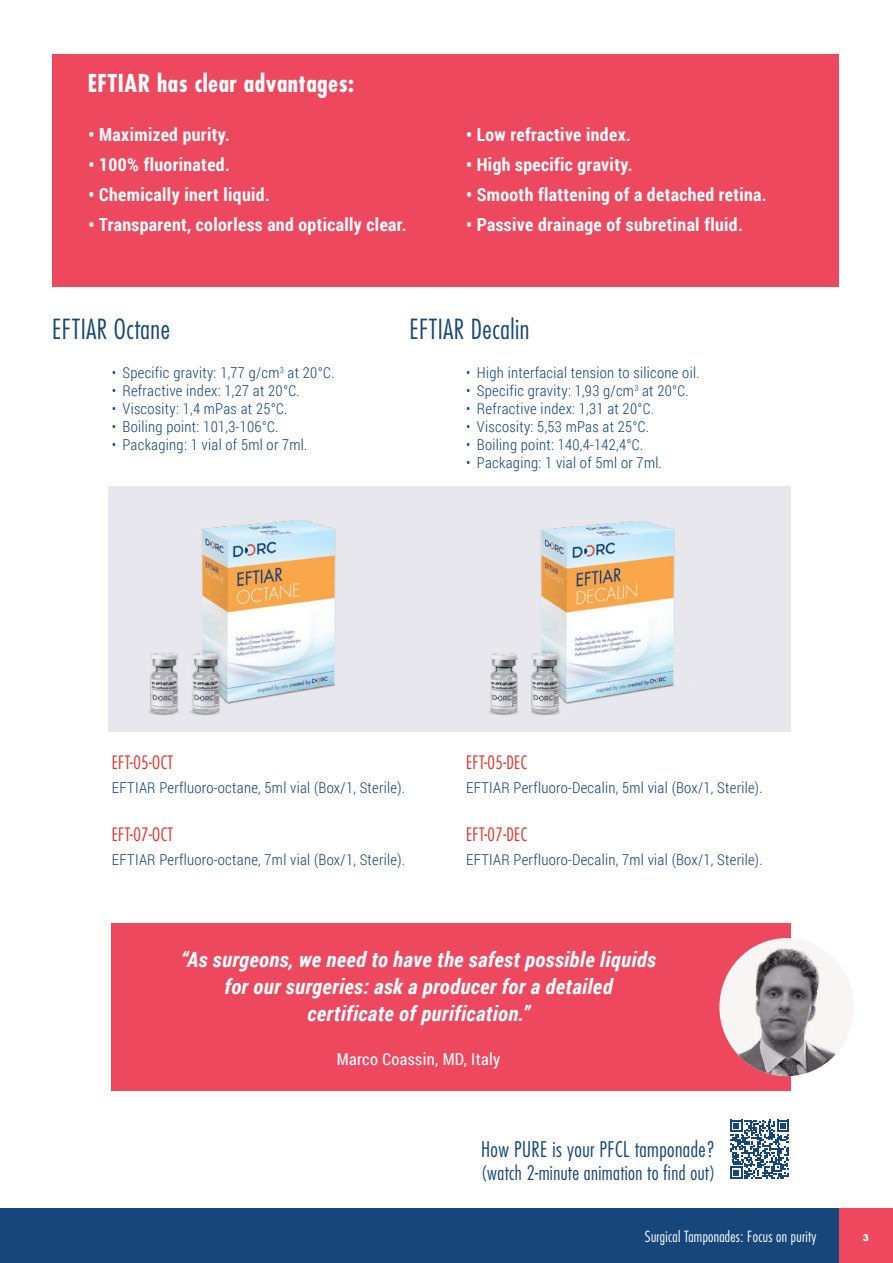
<style>
.page{position:relative;width:893px;height:1263px;background:#fff}
.page>*{position:absolute;margin:0;border:0;box-sizing:border-box;transform-origin:0 0}
.t1{font:300 condensed 27px "Futura";letter-spacing:.02em;color:#17467a}
.t2{font:700 condensed 24px "Futura";letter-spacing:.02em;color:#fff}
.t3{font:italic 700 21px/27px "Roboto Condensed";letter-spacing:.02em;color:#fff;text-align:center}
.t4{font:300 condensed 21px "Futura";letter-spacing:.02em;color:#17467a}
.t5{font:300 condensed 19.5px "Futura";letter-spacing:.02em;color:#17467a}
.t6{font:700 18px "Roboto Condensed";letter-spacing:.02em;color:#fff}
.t7{font:300 condensed 18px "Futura";letter-spacing:.02em;color:#eb2e2a}
.t8{font:16.5px "Roboto Condensed";letter-spacing:.02em;color:#fff}
.t9{font:300 15px "Roboto Condensed";letter-spacing:.02em;color:#17467a}
.t10{font:300 condensed 15px "Futura";letter-spacing:.02em;color:#fff}
.t11{font:700 9px "Futura";color:#fff}
</style>
<div class="page">
<div style="left:0;top:1209px;width:893px;height:54px;background:#17467a"></div>
<div style="left:839px;top:1209px;width:54px;height:54px;background:#ed485e"></div>
<div style="left:112px;top:923px;width:679px;height:168px;background:#ed485e"></div>
<div style="left:52px;top:54px;width:787px;height:233px;background:#ed485e"></div>
<div style="left:108px;top:487px;width:683px;height:245px;background:#e7e7ed"></div>
<img style="left:149px;top:520px;width:187px;height:196px">
<img style="left:489px;top:521px;width:186px;height:194px">
<svg style="left:730px;top:1119px;width:59px;height:60px"></svg>
<img style="left:719px;top:938px;width:119px;height:138px">
<h2 class="t2" style="left:88px;top:72px;width:268px">EFTIAR has clear advantages:</h2>
<p class="t6" style="left:89px;top:127px;width:143px">• Maximized purity.</p>
<p class="t6" style="left:89px;top:157px;width:143px">• 100% fluorinated.</p>
<p class="t6" style="left:89px;top:187px;width:183px">• Chemically inert liquid.</p>
<p class="t6" style="left:89px;top:217px;width:320px">• Transparent, colorless and optically clear.</p>
<p class="t6" style="left:466px;top:127px;width:166px">• Low refractive index.</p>
<p class="t6" style="left:466px;top:157px;width:168px">• High specific gravity.</p>
<p class="t6" style="left:466px;top:187px;width:302px">• Smooth flattening of a detached retina.</p>
<p class="t6" style="left:466px;top:217px;width:278px">• Passive drainage of subretinal fluid.</p>
<h1 class="t1" style="left:52px;top:317px;width:119px">EFTIAR Octane</h1>
<p class="t9" style="left:112px;top:366px;width:224px">• Specific gravity: 1,77 g/cm<sup>3</sup> at 20°C.</p>
<p class="t9" style="left:112px;top:384px;width:189px">• Refractive index: 1,27 at 20°C.</p>
<p class="t9" style="left:112px;top:402px;width:177px">• Viscosity: 1,4 mPas at 25°C.</p>
<p class="t9" style="left:112px;top:420px;width:168px">• Boiling point: 101,3-106°C.</p>
<p class="t9" style="left:112px;top:438px;width:197px">• Packaging: 1 vial of 5ml or 7ml.</p>
<h1 class="t1" style="left:409px;top:317px;width:121px">EFTIAR Decalin</h1>
<p class="t9" style="left:466px;top:366px;width:235px">• High interfacial tension to silicone oil.</p>
<p class="t9" style="left:466px;top:384px;width:224px">• Specific gravity: 1,93 g/cm<sup>3</sup> at 20°C.</p>
<p class="t9" style="left:466px;top:402px;width:189px">• Refractive index: 1,31 at 20°C.</p>
<p class="t9" style="left:466px;top:420px;width:184px">• Viscosity: 5,53 mPas at 25°C.</p>
<p class="t9" style="left:466px;top:438px;width:178px">• Boiling point: 140,4-142,4°C.</p>
<p class="t9" style="left:466px;top:456px;width:197px">• Packaging: 1 vial of 5ml or 7ml.</p>
<p class="t7" style="left:112px;top:754px;width:63px">EFT-05-OCT</p>
<p class="t9" style="left:112px;top:781px;width:295px">EFTIAR Perfluoro-octane, 5ml vial (Box/1, Sterile).</p>
<p class="t7" style="left:112px;top:826px;width:63px">EFT-07-OCT</p>
<p class="t9" style="left:112px;top:853px;width:295px">EFTIAR Perfluoro-octane, 7ml vial (Box/1, Sterile).</p>
<p class="t7" style="left:466px;top:754px;width:63px">EFT-05-DEC</p>
<p class="t9" style="left:466px;top:781px;width:298px">EFTIAR Perfluoro-Decalin, 5ml vial (Box/1, Sterile).</p>
<p class="t7" style="left:466px;top:826px;width:63px">EFT-07-DEC</p>
<p class="t9" style="left:466px;top:853px;width:298px">EFTIAR Perfluoro-Decalin, 7ml vial (Box/1, Sterile).</p>
<h3 class="t3" style="left:181px;top:948px;width:476px">“As surgeons, we need to have the safest possible liquids for our surgeries: ask a producer for a detailed certificate of purification.”</h3>
<p class="t8" style="left:337px;top:1047px;width:165px">Marco Coassin, MD, Italy</p>
<h3 class="t4" style="left:481px;top:1140px;width:236px">How PURE is your PFCL tamponade?</h3>
<h3 class="t5" style="left:481px;top:1164px;width:236px">(watch 2-minute animation to find out)</h3>
<p class="t10" style="left:645px;top:1230px;width:173px">Surgical Tamponades: Focus on purity</p>
<p class="t11" style="left:863px;top:1233px;width:8px">3</p>
</div>
